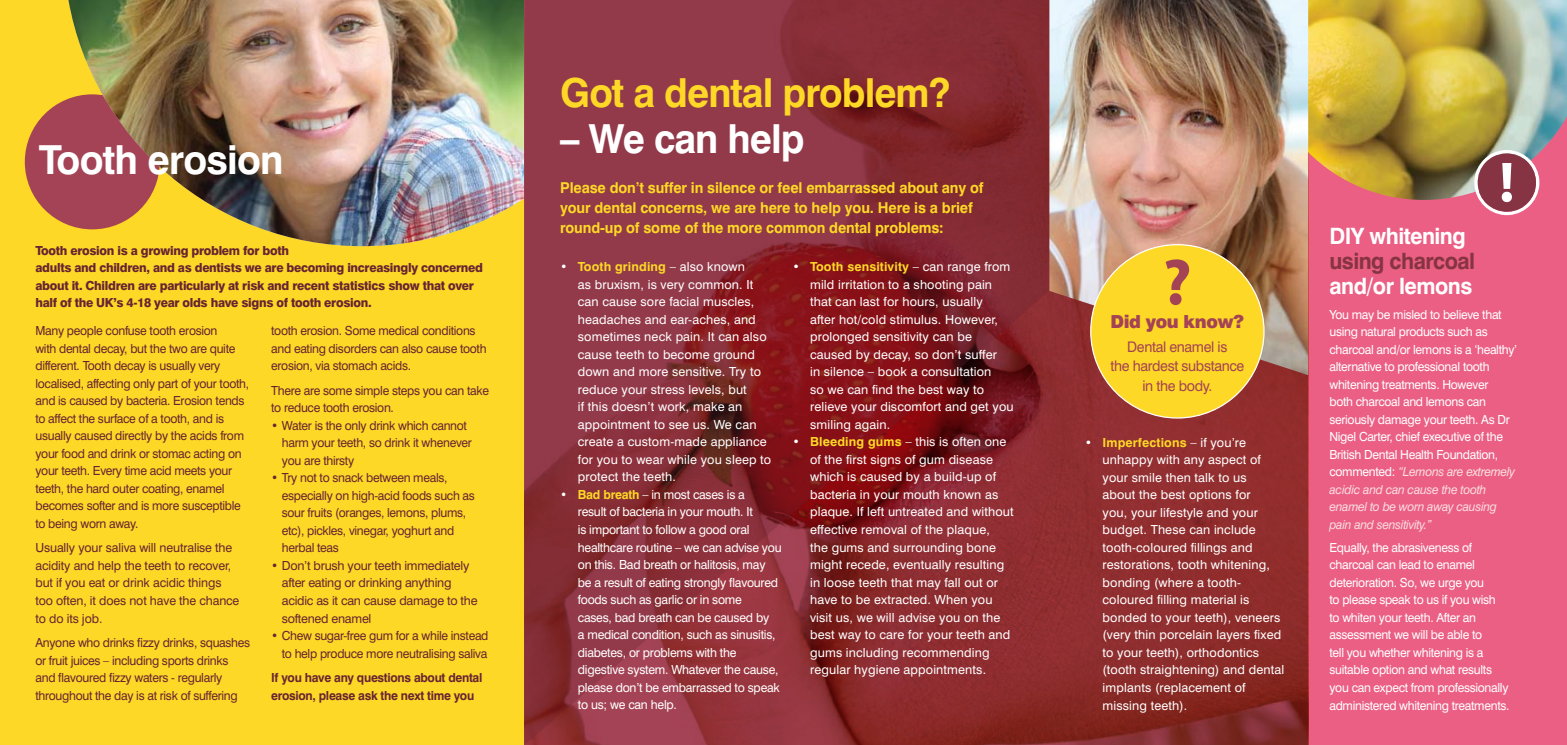
<style>
.page{position:relative;width:1567px;height:745px;background:#fff}
.page>*{position:absolute;margin:0;border:0;box-sizing:border-box;transform-origin:0 0}
.t1{font:700 40px "Swiss 721 BT";letter-spacing:-.02em;color:#fff}
.t2{font:700 40px "Swiss 721 BT";letter-spacing:-.025em;color:#fed826}
.t3{font:700 22.5px "Swiss 721 BT";letter-spacing:-.025em;color:#fff}
.t4{font:700 22.5px "Swiss 721 BT";letter-spacing:-.025em;color:#863444}
.t5{font:900 18px "Swiss 721 BT";letter-spacing:-.025em;color:#a44355}
.t6{font:700 15px/20px "Swiss 721 BT";letter-spacing:-.01em;color:#fed826}
.t7{font:14.62px/19.1px "Swiss 721 BT";letter-spacing:-.025em;color:#a44355;text-align:center}
.t8{font:12.5px/17.5px "Swiss 721 BT";letter-spacing:.01em;color:#fff}
.t9{font:12.5px/17.5px "Swiss 721 BT";letter-spacing:-.025em;color:#682432}
.t10{font:12.5px/17.5px "Swiss 721 BT";letter-spacing:-.025em;color:#fff}
.t11{font:12.5px/17.5px "Swiss 721 BT";letter-spacing:-.02em;color:#fff}
.t12{font:800 12.5px/17.5px "Swiss 721 BT";letter-spacing:-.025em;color:#682432}
.t13{font:700 12.5px/17.5px "Swiss 721 BT";letter-spacing:-.025em;color:#682432}
.s1{font-weight:700;color:#fed826}
.s2{font-style:italic;color:#fadcdf}
</style>
<div class="page">
<div style="left:0;top:0;width:524px;height:744px;background:#fed826"></div>
<div style="left:25px;top:94px;width:135px;height:135px;background:#a44355;border-radius:50%"></div>
<img style="left:68px;top:0;width:456px;height:246px">
<div style="left:790px;top:0;width:776px;height:744px;background:#eb5f84"></div>
<img style="left:1049px;top:375px;width:258px;height:369px">
<svg style="left:524px;top:0;width:525px;height:744px;background:#892b35"></svg>
<img style="left:1307px;top:0;width:259px;height:200px">
<img style="left:1049px;top:0;width:258px;height:375px">
<div style="left:1090px;top:244px;width:173px;height:173px;background:#fed826;border-radius:50%"></div>
<svg style="left:1474px;top:150px;width:65px;height:65px;background:#aa6b77"></svg>
<svg style="left:1165px;top:259px;width:23px;height:46px"></svg>
<h1 class="t1" style="left:39px;top:135px;width:246px">Tooth erosion</h1>
<p class="t12" style="left:35px;top:241px;width:449px">Tooth erosion is a growing problem for both<br>adults and children, and as dentists we are becoming increasingly concerned about it. Children are particularly at risk and recent statistics show that over half of the UK’s 4-18 year olds have signs of tooth erosion.</p>
<p class="t9" style="left:35px;top:321px;width:215px">Many people confuse tooth erosion<br>with dental decay, but the two are quite different. Tooth decay is usually very localised, affecting only part of your tooth, and is caused by bacteria. Erosion tends to affect the surface of a tooth, and is usually caused directly by the acids from your food and drink or stomac acting on your teeth. Every time acid meets your teeth, the hard outer coating, enamel becomes softer and is more susceptible to being worn away.</p>
<p class="t9" style="left:35px;top:538px;width:205px">Usually your saliva will neutralise the acidity and help the teeth to recover, but if you eat or drink acidic things too often, it does not have the chance to do its job.</p>
<p class="t9" style="left:35px;top:633px;width:216px">Anyone who drinks fizzy drinks, squashes or fruit juices – including sports drinks and flavoured fizzy waters - regularly throughout the day is at risk of suffering</p>
<p class="t9" style="left:271px;top:321px;width:217px">tooth erosion. Some medical conditions and eating disorders can also cause tooth erosion, via stomach acids.</p>
<p class="t9" style="left:271px;top:381px;width:219px">There are some simple steps you can take to reduce tooth erosion.</p>
<p class="t9" style="left:282px;top:416px;width:191px;text-indent:-11px">• Water is the only drink which cannot harm your teeth, so drink it whenever you are thirsty</p>
<p class="t9" style="left:282px;top:468px;width:195px;text-indent:-11px">• Try not to snack between meals, especially on high-acid foods such as sour fruits (oranges, lemons, plums, etc), pickles, vinegar, yoghurt and herbal teas</p>
<p class="t9" style="left:282px;top:556px;width:197px;text-indent:-11px">• Don’t brush your teeth immediately after eating or drinking anything acidic as it can cause damage to the softened enamel</p>
<p class="t9" style="left:271px;top:626px;width:219px;text-align:right">• Chew sugar-free gum for a while instead to help produce more neutralising saliva</p>
<p class="t13" style="left:271px;top:668px;width:213px">If you have any questions about dental erosion, please ask the next time you</p>
<h1 class="t2" style="left:560px;top:68px;width:392px">Got a dental problem?</h1>
<h1 class="t1" style="left:560px;top:114px;width:246px">– We can help</h1>
<p class="t6" style="left:560px;top:177px;width:425px">Please don’t suffer in silence or feel embarrassed about any of your dental concerns, we are here to help you. Here is a brief round-up of some of the more common dental problems:</p>
<p class="t8" style="left:578px;top:258px;width:195px;text-indent:-18px">• <span class="s1">Tooth grinding</span> – also known<br>as bruxism, is very common. It can cause sore facial muscles, headaches and ear-aches, and sometimes neck pain. It can also cause teeth to become ground down and more sensitive. Try to reduce your stress levels, but<br>if this doesn’t work, make an appointment to see us. We can create a custom-made appliance for you to wear while you sleep to protect the teeth.</p>
<p class="t11" style="left:578px;top:485px;width:205px;text-indent:-18px">• <span class="s1">Bad breath</span> – in most cases is a<br>result of bacteria in your mouth. It<br>is important to follow a good oral healthcare routine – we can advise you on this. Bad breath or halitosis, may be a result of eating strongly flavoured foods such as garlic or in some<br>cases, bad breath can be caused by<br>a medical condition, such as sinusitis, diabetes, or problems with the digestive system. Whatever the cause, please don’t be embarrassed to speak to us; we can help.</p>
<p class="t8" style="left:810px;top:258px;width:205px;text-indent:-18px">• <span class="s1">Tooth sensitivity</span> – can range from mild irritation to a shooting pain that can last for hours, usually<br>after hot/cold stimulus. However, prolonged sensitivity can be caused by decay, so don’t suffer<br>in silence – book a consultation<br>so we can find the best way to relieve your discomfort and get you smiling again.</p>
<p class="t8" style="left:810px;top:433px;width:205px;text-indent:-18px">• <span class="s1">Bleeding gums</span> – this is often one of the first signs of gum disease which is caused by a build-up of bacteria in your mouth known as plaque. If left untreated and without effective removal of the plaque,<br>the gums and surrounding bone might recede, eventually resulting in loose teeth that may fall out or have to be extracted. When you visit us, we will advise you on the best way to care for your teeth and gums including recommending regular hygiene appointments.</p>
<h3 class="t5" style="left:1110px;top:311px;width:135px">Did you know?</h3>
<p class="t7" style="left:1110px;top:337px;width:135px">Dental enamel is<br>the hardest substance in the body.</p>
<p class="t8" style="left:1102px;top:433px;width:183px;text-indent:-18px">• <span class="s1">Imperfections</span> – if you’re unhappy with any aspect of your smile then talk to us<br>about the best options for<br>you, your lifestyle and your budget. These can include tooth-coloured fillings and restorations, tooth whitening, bonding (where a tooth&shy;coloured filling material is bonded to your teeth), veneers (very thin porcelain layers fixed to your teeth), orthodontics (tooth straightening) and dental implants (replacement of missing teeth).</p>
<h2 class="t3" style="left:1329px;top:222px;width:138px">DIY whitening</h2>
<h2 class="t4" style="left:1329px;top:247px;width:147px">using charcoal</h2>
<h2 class="t3" style="left:1329px;top:272px;width:144px">and/or lemons</h2>
<p class="t10" style="left:1329px;top:305px;width:189px">You may be misled to believe that using natural products such as charcoal and/or lemons is a ‘healthy’ alternative to professional tooth whitening treatments. However<br>both charcoal and lemons can seriously damage your teeth. As Dr<br>Nigel Carter, chief executive of the<br>British Dental Health Foundation, commented: <span class="s2">“Lemons are extremely acidic and can cause the tooth enamel to be worn away causing pain and sensitivity.”</span></p>
<p class="t10" style="left:1329px;top:538px;width:181px">Equally, the abrasiveness of charcoal can lead to enamel deterioration. So, we urge you<br>to please speak to us if you wish<br>to whiten your teeth. After an assessment we will be able to<br>tell you whether whitening is a suitable option and what results you can expect from professionally administered whitening treatments.</p>
</div>
